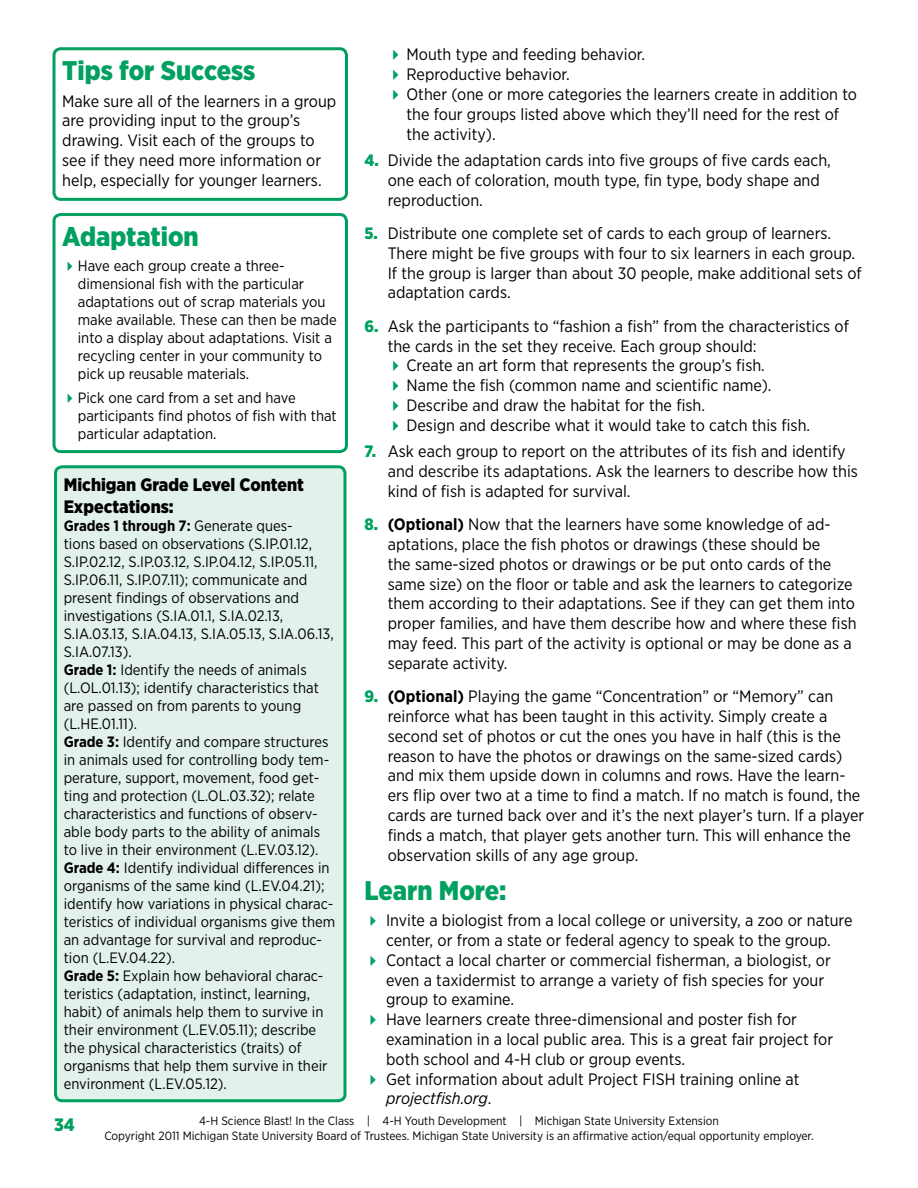
<style>
.page{position:relative;width:918px;height:1188px;background:#fff}
.page>*{position:absolute;margin:0;border:0;box-sizing:border-box;transform-origin:0 0}
.Subhead1{font:900 27px "Gotham Narrow";color:#00a160}
.Sidebar_Subhead{font:900 18px/21.6px "Gotham Narrow";color:#000}
.t1{font:900 18px "Gotham Narrow";color:#00a160}
.Numbered_List{font:16.5px/19.8px "Gotham Narrow";color:#000}
.Body{font:16.5px/19.8px "Gotham Narrow";color:#000}
.Sidebar_Body{font:15px/18px "Gotham Narrow";color:#000}
.t2{font:12px/14.4px "Gotham Narrow";color:#000;text-align:center}
.s1{font-weight:700}
.s2{font-weight:900;color:#00a160}
.s3{font-style:italic}
</style>
<div class="page">
<div style="left:52px;top:47px;width:296px;height:154px;border:3px solid #00a160;border-radius:7px"></div>
<div style="left:52px;top:213px;width:296px;height:240px;border:3px solid #00a160;border-radius:7px"></div>
<div style="left:56px;top:467px;width:289px;height:634px;background:#e2f1e9;border-radius:7px"></div>
<div style="left:54px;top:465px;width:292px;height:637px;border:3px solid #00a160;border-radius:7px"></div>
<p class="Subhead1" style="left:62px;top:53px;width:195px">Tips for Success</p>
<p class="Body" style="left:62px;top:91px;width:276px">Make sure all of the learners in a group are providing input to the group’s drawing. Visit each of the groups to see if they need more information or help, especially for younger learners.</p>
<p class="Subhead1" style="left:62px;top:219px;width:138px">Adaptation</p>
<p class="Sidebar_Body" style="left:78px;top:256px;width:260px">Have each group create a three&shy;dimensional fish with the particular adaptations out of scrap materials you make available. These can then be made into a display about adaptations. Visit a recycling center in your community to pick up reusable materials.</p>
<p class="Sidebar_Body" style="left:78px;top:389px;width:260px">Pick one card from a set and have participants find photos of fish with that particular adaptation.</p>
<p class="Sidebar_Subhead" style="left:64px;top:474px;width:242px">Michigan Grade Level Content<br>Expectations:</p>
<p class="Sidebar_Body" style="left:64px;top:516px;width:272px"><span class="s1">Grades 1 through 7:</span> Generate ques-<br>tions based on observations (S.IP.01.12, S.IP.02.12, S.IP.03.12, S.IP.04.12, S.IP.05.11, S.IP.06.11, S.IP.07.11); communicate and present findings of observations and investigations (S.IA.01.1, S.IA.02.13, S.IA.03.13, S.IA.04.13, S.IA.05.13, S.IA.06.13, S.IA.07.13).</p>
<p class="Sidebar_Body" style="left:64px;top:660px;width:257px"><span class="s1">Grade 1:</span> Identify the needs of animals (L.OL.01.13); identify characteristics that are passed on from parents to young (L.HE.01.11).</p>
<p class="Sidebar_Body" style="left:64px;top:732px;width:267px"><span class="s1">Grade 3:</span> Identify and compare structures in animals used for controlling body tem&shy;perature, support, movement, food get&shy;ting and protection (L.OL.03.32); relate characteristics and functions of observ&shy;able body parts to the ability of animals to live in their environment (L.EV.03.12).</p>
<p class="Sidebar_Body" style="left:64px;top:858px;width:273px"><span class="s1">Grade 4:</span> Identify individual differences in organisms of the same kind (L.EV.04.21); identify how variations in physical charac&shy;teristics of individual organisms give them an advantage for survival and reproduc&shy;tion (L.EV.04.22).</p>
<p class="Sidebar_Body" style="left:64px;top:966px;width:265px"><span class="s1">Grade 5:</span> Explain how behavioral charac&shy;teristics (adaptation, instinct, learning, habit) of animals help them to survive in their environment (L.EV.05.11); describe the physical characteristics (traits) of organisms that help them survive in their environment (L.EV.05.12).</p>
<p class="Numbered_List" style="left:406px;top:44px;width:240px">Mouth type and feeding behavior.</p>
<p class="Numbered_List" style="left:406px;top:64px;width:165px">Reproductive behavior.</p>
<p class="Numbered_List" style="left:406px;top:84px;width:452px">Other (one or more categories the learners create in addition to the four groups listed above which they’ll need for the rest of the activity).</p>
<p class="Numbered_List" style="left:388px;top:150px;width:445px;text-indent:-23px"><span class="s2">4.</span> Divide the adaptation cards into five groups of five cards each, one each of coloration, mouth type, fin type, body shape and reproduction.</p>
<p class="Numbered_List" style="left:388px;top:223px;width:476px;text-indent:-23px"><span class="s2">5.</span> Distribute one complete set of cards to each group of learners.<br>There might be five groups with four to six learners in each group.<br>If the group is larger than about 30 people, make additional sets of adaptation cards.</p>
<p class="Numbered_List" style="left:388px;top:316px;width:463px;text-indent:-23px"><span class="s2">6.</span> Ask the participants to “fashion a fish” from the characteristics of the cards in the set they receive. Each group should:</p>
<p class="Numbered_List" style="left:406px;top:355px;width:360px">Create an art form that represents the group’s fish.</p>
<p class="Numbered_List" style="left:406px;top:375px;width:367px">Name the fish (common name and scientific name).</p>
<p class="Numbered_List" style="left:406px;top:395px;width:300px">Describe and draw the habitat for the fish.</p>
<p class="Numbered_List" style="left:406px;top:415px;width:405px">Design and describe what it would take to catch this fish.</p>
<p class="Numbered_List" style="left:388px;top:441px;width:472px;text-indent:-23px"><span class="s2">7.</span> Ask each group to report on the attributes of its fish and identify and describe its adaptations. Ask the learners to describe how this kind of fish is adapted for survival.</p>
<p class="Numbered_List" style="left:388px;top:514px;width:470px;text-indent:-23px"><span class="s2">8.</span> <span class="s1">(Optional)</span> Now that the learners have some knowledge of ad&shy;aptations, place the fish photos or drawings (these should be<br>the same-sized photos or drawings or be put onto cards of the same size) on the floor or table and ask the learners to categorize them according to their adaptations. See if they can get them into proper families, and have them describe how and where these fish may feed. This part of the activity is optional or may be done as a separate activity.</p>
<p class="Numbered_List" style="left:388px;top:686px;width:478px;text-indent:-23px"><span class="s2">9.</span> <span class="s1">(Optional)</span> Playing the game “Concentration” or “Memory” can reinforce what has been taught in this activity. Simply create a second set of photos or cut the ones you have in half (this is the reason to have the photos or drawings on the same-sized cards) and mix them upside down in columns and rows. Have the learn&shy;ers flip over two at a time to find a match. If no match is found, the cards are turned back over and it’s the next player’s turn. If a player finds a match, that player gets another turn. This will enhance the observation skills of any age group.</p>
<p class="Subhead1" style="left:364px;top:872px;width:144px">Learn More:</p>
<p class="Numbered_List" style="left:386px;top:910px;width:468px">Invite a biologist from a local college or university, a zoo or nature center, or from a state or federal agency to speak to the group.</p>
<p class="Numbered_List" style="left:386px;top:950px;width:446px">Contact a local charter or commercial fisherman, a biologist, or even a taxidermist to arrange a variety of fish species for your group to examine.</p>
<p class="Numbered_List" style="left:386px;top:1009px;width:449px">Have learners create three-dimensional and poster fish for examination in a local public area. This is a great fair project for both school and 4-H club or group events.</p>
<p class="Numbered_List" style="left:386px;top:1069px;width:415px">Get information about adult Project FISH training online at <span class="s3">projectfish.org</span>.</p>
<p class="t1" style="left:54px;top:1113px;width:22px">34</p>
<p class="t2" style="left:104px;top:1114px;width:711px">4-H Science Blast! In the Class | 4-H Youth Development | Michigan State University Extension<br>Copyright 2011 Michigan State University Board of Trustees. Michigan State University is an affirmative action/equal opportunity employer.</p>
</div>
